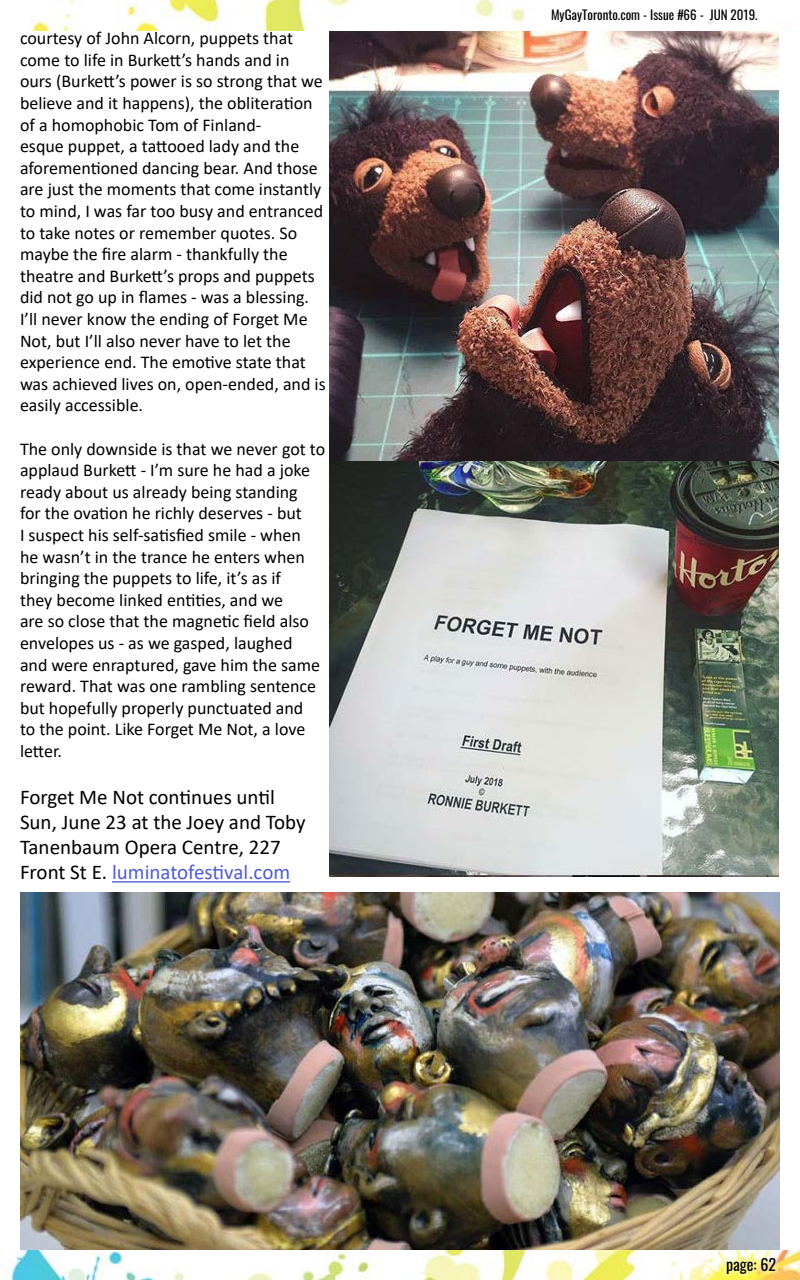
<style>
.page{position:relative;width:800px;height:1280px;background:#fff}
.page>*{position:absolute;margin:0;border:0;box-sizing:border-box;transform-origin:0 0}
.t1{font:21px/25.2px "Calibri";color:#000}
.t2{font:18px/21.6px "Calibri";color:#000}
.t3{font:16px "Oswald";color:#000}
.t4{font:13px "Oswald";color:#000}
.s1{color:#4f5cd6}
</style>
<div class="page">
<img style="left:9px;top:1250px;width:791px;height:30px">
<img style="left:31px;top:0;width:759px;height:31px">
<svg style="left:723px;top:1253px;width:57px;height:25px"></svg>
<div style="left:547px;top:4px;width:216px;height:23px;background:#fff"></div>
<hr style="left:112px;top:881px;width:178px;height:2px;background:#4f5cd6">
<img style="left:329px;top:31px;width:450px;height:846px">
<img style="left:20px;top:892px;width:760px;height:358px">
<p class="t2" style="left:20px;top:27px;width:307px">courtesy of John Alcorn, puppets that come to life in Burkett’s hands and in ours (Burkett’s power is so strong that we believe and it happens), the obliteration of a homophobic Tom of Finland-<br>esque puppet, a tattooed lady and the aforementioned dancing bear. And those are just the moments that come instantly to mind, I was far too busy and entranced to take notes or remember quotes. So maybe the fire alarm - thankfully the theatre and Burkett’s props and puppets did not go up in flames - was a blessing.<br>I’ll never know the ending of Forget Me Not, but I’ll also never have to let the experience end. The emotive state that was achieved lives on, open-ended, and is easily accessible.</p>
<p class="t2" style="left:20px;top:437px;width:307px">The only downside is that we never got to applaud Burkett - I’m sure he had a joke ready about us already being standing<br>for the ovation he richly deserves - but<br>I suspect his self-satisfied smile - when<br>he wasn’t in the trance he enters when bringing the puppets to life, it’s as if<br>they become linked entities, and we<br>are so close that the magnetic field also envelopes us - as we gasped, laughed<br>and were enraptured, gave him the same reward. That was one rambling sentence but hopefully properly punctuated and<br>to the point. Like Forget Me Not, a love letter.</p>
<p class="t1" style="left:20px;top:784px;width:287px">Forget Me Not continues until<br>Sun, June 23 at the Joey and Toby<br>Tanenbaum Opera Centre, 227<br>Front St E. <span class="s1">luminatofestival.com</span></p>
<p class="t4" style="left:551px;top:3px;width:208px">MyGayToronto.com - Issue #66 - JUN 2019.</p>
<p class="t3" style="left:726px;top:1250px;width:52px">page: 62</p>
</div>
